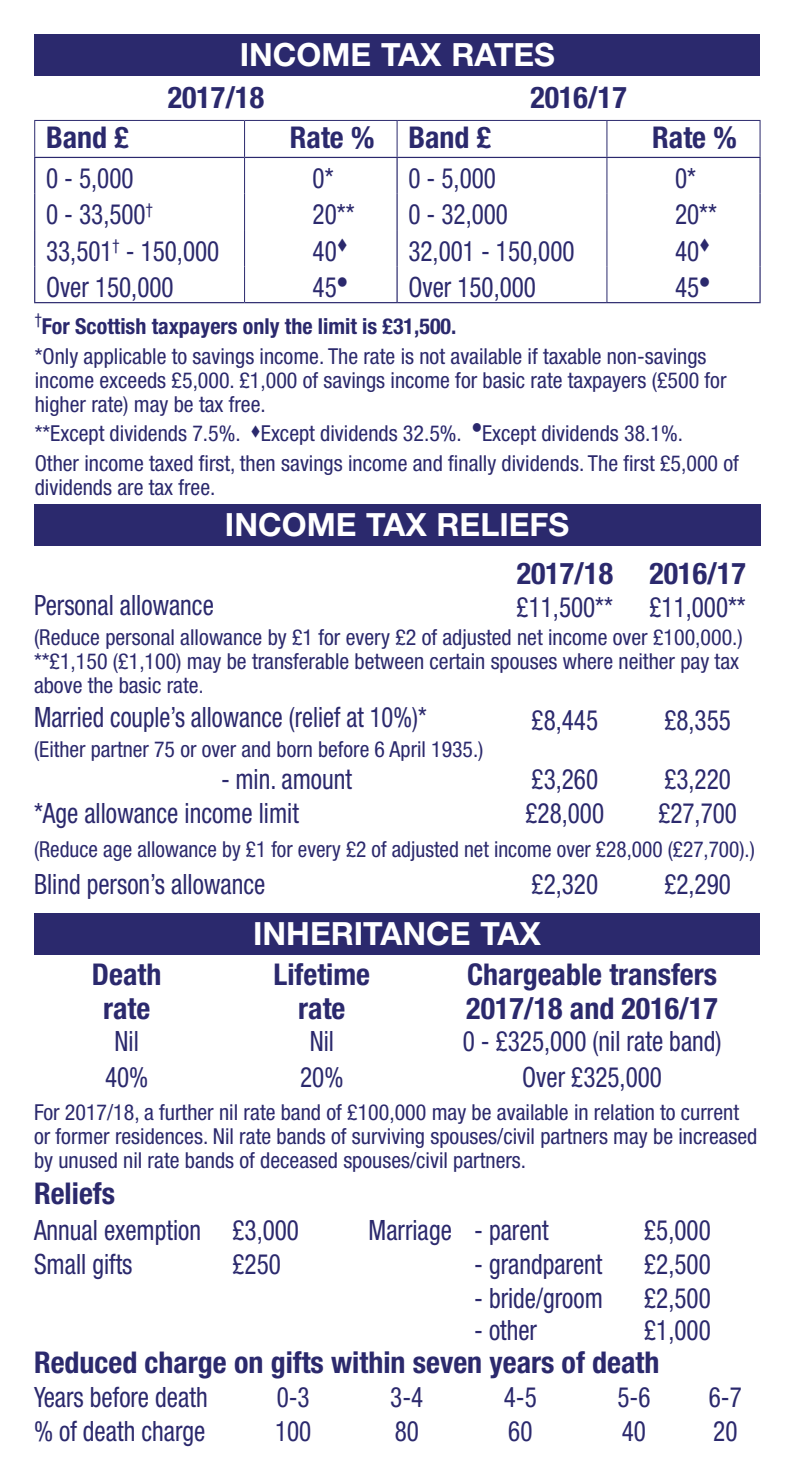
<style>
.page{position:relative;width:794px;height:1475px;background:#fff}
.page>*{position:absolute;margin:0;border:0;box-sizing:border-box;transform-origin:0 0}
.t1{font:700 32px "Helvetica Neue LT Std";color:#fff}
.t2{font:700 condensed 30px/34px "Helvetica Neue LT Std";color:#2b296d;text-align:center}
.t3{font:condensed 28px "Helvetica Neue LT Std";color:#2b296d;scale:.9 1}
.t4{font:condensed 28px "Helvetica Neue LT Std";color:#2b296d;scale:.88 1}
.t5{font:condensed 22px/24px "Helvetica Neue LT Std";color:#2b296d}
.s1{font-weight:700}
</style>
<div class="page">
<div style="left:34px;top:504px;width:726px;height:41px;background:#2b296d"></div>
<div style="left:35px;top:34px;width:725px;height:41px;background:#2b296d"></div>
<hr style="left:34px;top:121px;width:1px;height:36px;background:#2b296d">
<hr style="left:244px;top:121px;width:1px;height:36px;background:#2b296d">
<hr style="left:396px;top:121px;width:2px;height:36px;background:#2b296d">
<hr style="left:606px;top:121px;width:1px;height:36px;background:#2b296d">
<hr style="left:759px;top:121px;width:1px;height:36px;background:#2b296d">
<hr style="left:244px;top:158px;width:1px;height:36px;background:#2b296d">
<hr style="left:606px;top:158px;width:1px;height:36px;background:#2b296d">
<hr style="left:244px;top:194px;width:1px;height:36px;background:#2b296d">
<hr style="left:606px;top:194px;width:1px;height:36px;background:#2b296d">
<hr style="left:244px;top:230px;width:1px;height:36px;background:#2b296d">
<hr style="left:606px;top:230px;width:1px;height:36px;background:#2b296d">
<hr style="left:244px;top:266px;width:1px;height:36px;background:#2b296d">
<hr style="left:606px;top:266px;width:1px;height:36px;background:#2b296d">
<hr style="left:34px;top:120px;width:210px;height:1px;background:#2b296d">
<hr style="left:244px;top:120px;width:153px;height:1px;background:#2b296d">
<hr style="left:397px;top:120px;width:210px;height:1px;background:#2b296d">
<hr style="left:607px;top:120px;width:153px;height:1px;background:#2b296d">
<hr style="left:34px;top:157px;width:210px;height:1px;background:#2b296d">
<hr style="left:34px;top:158px;width:1px;height:36px;background:#2b296d">
<hr style="left:244px;top:157px;width:153px;height:1px;background:#2b296d">
<hr style="left:397px;top:157px;width:210px;height:1px;background:#2b296d">
<hr style="left:396px;top:158px;width:2px;height:36px;background:#2b296d">
<hr style="left:607px;top:157px;width:153px;height:1px;background:#2b296d">
<hr style="left:759px;top:158px;width:1px;height:36px;background:#2b296d">
<hr style="left:34px;top:194px;width:1px;height:36px;background:#2b296d">
<hr style="left:396px;top:194px;width:2px;height:36px;background:#2b296d">
<hr style="left:759px;top:194px;width:1px;height:36px;background:#2b296d">
<hr style="left:34px;top:230px;width:1px;height:36px;background:#2b296d">
<hr style="left:396px;top:230px;width:2px;height:36px;background:#2b296d">
<hr style="left:759px;top:230px;width:1px;height:36px;background:#2b296d">
<hr style="left:34px;top:266px;width:1px;height:36px;background:#2b296d">
<hr style="left:396px;top:266px;width:2px;height:36px;background:#2b296d">
<hr style="left:759px;top:266px;width:1px;height:36px;background:#2b296d">
<hr style="left:34px;top:302px;width:210px;height:1px;background:#2b296d">
<hr style="left:244px;top:302px;width:153px;height:1px;background:#2b296d">
<hr style="left:397px;top:302px;width:210px;height:1px;background:#2b296d">
<hr style="left:607px;top:302px;width:153px;height:1px;background:#2b296d">
<div style="left:34px;top:913px;width:726px;height:41px;background:#2b296d"></div>
<h1 class="t1" style="left:240px;top:35px;width:317px">INCOME TAX RATES</h1>
<h2 class="t2" style="left:168px;top:80px;width:98px">2017/18</h2>
<h2 class="t2" style="left:530px;top:80px;width:98px">2016/17</h2>
<h2 class="t2" style="left:46px;top:120px;width:84px">Band £</h2>
<h2 class="t2" style="left:290px;top:120px;width:203px">Rate % Band £</h2>
<h2 class="t2" style="left:652px;top:120px;width:86px">Rate %</h2>
<p class="t3" style="left:46px;top:162px;width:99px">0 - 5,000</p>
<p class="t3" style="left:313px;top:162px;width:25px">0*</p>
<p class="t3" style="left:408px;top:162px;width:99px">0 - 5,000</p>
<p class="t3" style="left:675px;top:162px;width:25px">0*</p>
<p class="t3" style="left:46px;top:198px;width:120px">0 - 33,500<sup>†</sup></p>
<p class="t3" style="left:313px;top:198px;width:48px">20**</p>
<p class="t3" style="left:408px;top:198px;width:112px">0 - 32,000</p>
<p class="t3" style="left:675px;top:198px;width:48px">20**</p>
<p class="t3" style="left:46px;top:234px;width:194px">33,501<sup>†</sup> - 150,000</p>
<p class="t3" style="left:313px;top:234px;width:41px">40▼</p>
<p class="t3" style="left:408px;top:234px;width:186px">32,001 - 150,000</p>
<p class="t3" style="left:675px;top:234px;width:41px">40▼</p>
<p class="t3" style="left:46px;top:271px;width:143px">Over 150,000</p>
<p class="t3" style="left:313px;top:271px;width:41px">45●</p>
<p class="t3" style="left:408px;top:271px;width:143px">Over 150,000</p>
<p class="t3" style="left:675px;top:271px;width:41px">45●</p>
<p class="t5" style="left:35px;top:311px;width:673px;line-height:29.6px"><sup>†</sup><span class="s1">For Scottish taxpayers only the limit is £31,500.<br></span>*Only applicable to savings income. The rate is not available if taxable non-savings</p>
<p class="t5" style="left:35px;top:368px;width:693px">income exceeds £5,000. £1,000 of savings income for basic rate taxpayers (£500 for higher rate) may be tax free.</p>
<p class="t5" style="left:35px;top:418px;width:705px;line-height:29.6px">**Except dividends 7.5%. ▼Except dividends 32.5%. ●Except dividends 38.1%.<br>Other income taxed first, then savings income and finally dividends. The first £5,000 of</p>
<p class="t5" style="left:35px;top:475px;width:182px">dividends are tax free.</p>
<h1 class="t1" style="left:225px;top:505px;width:346px">INCOME TAX RELIEFS</h1>
<h2 class="t2" style="left:516px;top:555px;width:231px">2017/18 2016/17</h2>
<p class="t3" style="left:34px;top:589px;width:201px">Personal allowance</p>
<p class="t3" style="left:516px;top:591px;width:109px">£11,500**</p>
<p class="t3" style="left:649px;top:591px;width:109px">£11,000**</p>
<p class="t5" style="left:34px;top:625px;width:710px">(Reduce personal allowance by £1 for every £2 of adjusted net income over £100,000.) **£1,150 (£1,100) may be transferable between certain spouses where neither pay tax above the basic rate.</p>
<p class="t4" style="left:34px;top:700px;width:448px">Married couple’s allowance (relief at 10%)*</p>
<p class="t3" style="left:531px;top:703px;width:75px">£8,445</p>
<p class="t3" style="left:664px;top:703px;width:75px">£8,355</p>
<p class="t5" style="left:34px;top:736px;width:451px">(Either partner 75 or over and born before 6 April 1935.)</p>
<p class="t3" style="left:221px;top:762px;width:147px">- min. amount</p>
<p class="t3" style="left:531px;top:762px;width:75px">£3,260</p>
<p class="t3" style="left:664px;top:762px;width:75px">£3,220</p>
<p class="t3" style="left:34px;top:796px;width:296px">*Age allowance income limit</p>
<p class="t3" style="left:525px;top:796px;width:89px">£28,000</p>
<p class="t3" style="left:658px;top:796px;width:89px">£27,700</p>
<p class="t5" style="left:34px;top:836px;width:722px">(Reduce age allowance by £1 for every £2 of adjusted net income over £28,000 (£27,700).)</p>
<p class="t3" style="left:34px;top:867px;width:258px">Blind person’s allowance</p>
<p class="t3" style="left:531px;top:867px;width:75px">£2,320</p>
<p class="t3" style="left:664px;top:867px;width:75px">£2,290</p>
<h1 class="t1" style="left:253px;top:913px;width:289px">INHERITANCE TAX</h1>
<h2 class="t2" style="left:92px;top:956px;width:71px">Death rate</h2>
<h2 class="t2" style="left:273px;top:956px;width:98px">Lifetime rate</h2>
<h2 class="t2" style="left:466px;top:956px;width:253px;text-align:left">Chargeable transfers<br>2017/18 and 2016/17</h2>
<p class="t3" style="left:115px;top:1024px;width:28px">Nil</p>
<p class="t3" style="left:310px;top:1024px;width:28px">Nil</p>
<p class="t3" style="left:463px;top:1024px;width:289px">0 - £325,000 (nil rate band)</p>
<p class="t3" style="left:105px;top:1060px;width:50px">40%</p>
<p class="t3" style="left:300px;top:1060px;width:50px">20%</p>
<p class="t3" style="left:522px;top:1060px;width:157px">Over £325,000</p>
<p class="t5" style="left:34px;top:1099px;width:725px">For 2017/18, a further nil rate band of £100,000 may be available in relation to current or former residences. Nil rate bands of surviving spouses/civil partners may be increased by unused nil rate bands of deceased spouses/civil partners.</p>
<h2 class="t2" style="left:34px;top:1175px;width:83px">Reliefs</h2>
<p class="t3" style="left:34px;top:1213px;width:296px">Annual exemption £3,000</p>
<p class="t3" style="left:368px;top:1213px;width:202px">Marriage - parent</p>
<p class="t3" style="left:644px;top:1213px;width:75px">£5,000</p>
<p class="t3" style="left:34px;top:1247px;width:111px">Small gifts</p>
<p class="t3" style="left:232px;top:1247px;width:55px">£250</p>
<p class="t3" style="left:474px;top:1247px;width:144px">- grandparent</p>
<p class="t3" style="left:644px;top:1247px;width:75px">£2,500</p>
<p class="t3" style="left:474px;top:1281px;width:145px">- bride/groom</p>
<p class="t3" style="left:644px;top:1281px;width:75px">£2,500</p>
<p class="t3" style="left:474px;top:1313px;width:71px">- other</p>
<p class="t3" style="left:644px;top:1313px;width:75px">£1,000</p>
<h2 class="t2" style="left:34px;top:1344px;width:627px">Reduced charge on gifts within seven years of death</h2>
<p class="t3" style="left:34px;top:1380px;width:194px">Years before death</p>
<p class="t3" style="left:277px;top:1380px;width:38px">0-3</p>
<p class="t3" style="left:390px;top:1380px;width:38px">3-4</p>
<p class="t3" style="left:504px;top:1380px;width:38px">4-5</p>
<p class="t3" style="left:617px;top:1380px;width:38px">5-6</p>
<p class="t3" style="left:709px;top:1380px;width:38px">6-7</p>
<p class="t3" style="left:34px;top:1414px;width:192px">% of death charge</p>
<p class="t3" style="left:275px;top:1414px;width:42px">100</p>
<p class="t3" style="left:395px;top:1414px;width:28px">80</p>
<p class="t3" style="left:508px;top:1414px;width:28px">60</p>
<p class="t3" style="left:622px;top:1414px;width:28px">40</p>
<p class="t3" style="left:713px;top:1414px;width:28px">20</p>
</div>
